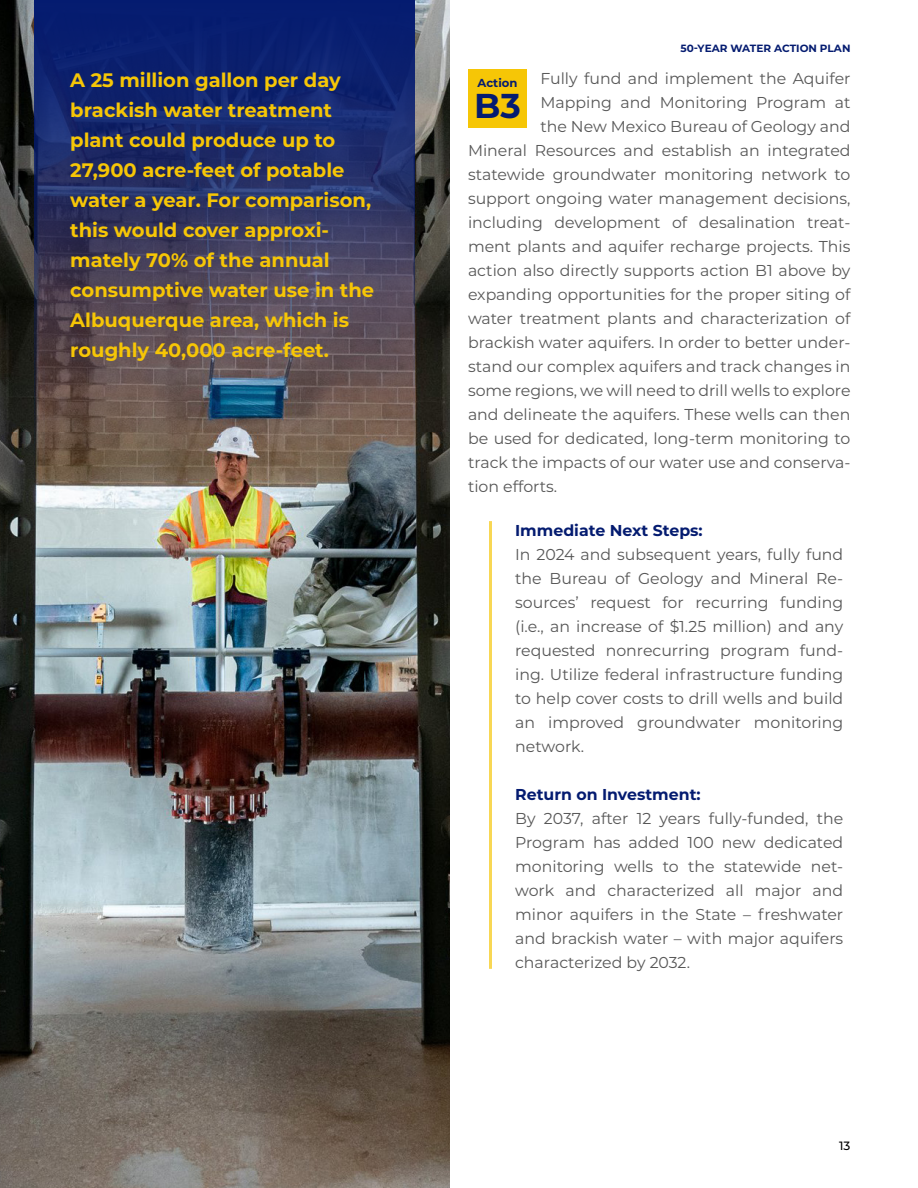
<style>
.page{position:relative;width:918px;height:1188px;background:#fff}
.page>*{position:absolute;margin:0;border:0;box-sizing:border-box;transform-origin:0 0}
.t1{font:700 34.5px "Montserrat";color:#041b70}
.t2{font:700 19.5px/30px "Montserrat";color:#f6c606}
.t3{font:15.75px/24px "Montserrat";color:#575757;text-align:justify}
.t4{font:700 15.75px "Montserrat";color:#041b70}
.t5{font:100 12px "Montserrat";color:#000}
.t6{font:700 11.55px "Montserrat";color:#041b70}
.t7{font:700 10.5px "Montserrat";color:#041b70}
</style>
<div class="page">
<img style="left:0;top:0;width:450px;height:1188px">
<img style="left:35px;top:489px;width:380px;height:213px">
<svg style="left:35px;top:0;width:380px;height:489px"></svg>
<hr style="left:489px;top:521px;width:3px;height:448px;background:#f6c606">
<div style="left:468px;top:69px;width:59px;height:59px;background:#f6c606"></div>
<p class="t2" style="left:70px;top:64px;width:305px">A 25 million gallon per day brackish water treatment plant could produce up to<br>27,900 acre-feet of potable water a year. For comparison, this would cover approxi&shy;mately 70% of the annual consumptive water use in the<br>Albuquerque area, which is roughly 40,000 acre-feet.</p>
<p class="t7" style="left:680px;top:41px;width:172px">50-YEAR WATER ACTION PLAN</p>
<p class="t3" style="left:540px;top:66px;width:312px">Fully fund and implement the Aquifer</p>
<p class="t3" style="left:540px;top:90px;width:312px">Mapping and Monitoring Program at</p>
<p class="t3" style="left:540px;top:114px;width:312px">the New Mexico Bureau of Geology and</p>
<p class="t3" style="left:468px;top:138px;width:384px">Mineral Resources and establish an integrated</p>
<p class="t3" style="left:468px;top:162px;width:384px">statewide groundwater monitoring network to</p>
<p class="t3" style="left:468px;top:186px;width:384px">support ongoing water management decisions,</p>
<p class="t3" style="left:468px;top:210px;width:384px">including development of desalination treat-</p>
<p class="t3" style="left:468px;top:234px;width:384px">ment plants and aquifer recharge projects. This</p>
<p class="t3" style="left:468px;top:258px;width:384px">action also directly supports action B1 above by</p>
<p class="t3" style="left:468px;top:282px;width:384px">expanding opportunities for the proper siting of</p>
<p class="t3" style="left:468px;top:306px;width:384px">water treatment plants and characterization of</p>
<p class="t3" style="left:468px;top:330px;width:384px">brackish water aquifers. In order to better under-</p>
<p class="t3" style="left:468px;top:354px;width:384px">stand our complex aquifers and track changes in</p>
<p class="t3" style="left:468px;top:378px;width:384px">some regions, we will need to drill wells to explore</p>
<p class="t3" style="left:468px;top:402px;width:384px">and delineate the aquifers. These wells can then</p>
<p class="t3" style="left:468px;top:426px;width:384px">be used for dedicated, long-term monitoring to</p>
<p class="t3" style="left:468px;top:450px;width:384px">track the impacts of our water use and conserva-</p>
<p class="t3" style="left:468px;top:474px;width:91px">tion efforts.</p>
<p class="t6" style="left:478px;top:75px;width:41px">Action</p>
<h1 class="t1" style="left:474px;top:81px;width:48px">B3</h1>
<p class="t4" style="left:515px;top:519px;width:189px">Immediate Next Steps:</p>
<p class="t3" style="left:515px;top:542px;width:330px">In 2024 and subsequent years, fully fund the Bureau of Geology and Mineral Re&shy;sources’ request for recurring funding (i.e., an increase of $1.25 million) and any requested nonrecurring program fund&shy;ing. Utilize federal infrastructure funding to help cover costs to drill wells and build an improved groundwater monitoring network.</p>
<p class="t4" style="left:515px;top:783px;width:187px">Return on Investment:</p>
<p class="t3" style="left:515px;top:806px;width:330px">By 2037, after 12 years fully-funded, the Program has added 100 new dedicated monitoring wells to the statewide net&shy;work and characterized all major and minor aquifers in the State – freshwater and brackish water – with major aquifers characterized by 2032.</p>
<p class="t5" style="left:839px;top:1138px;width:13px">13</p>
</div>
